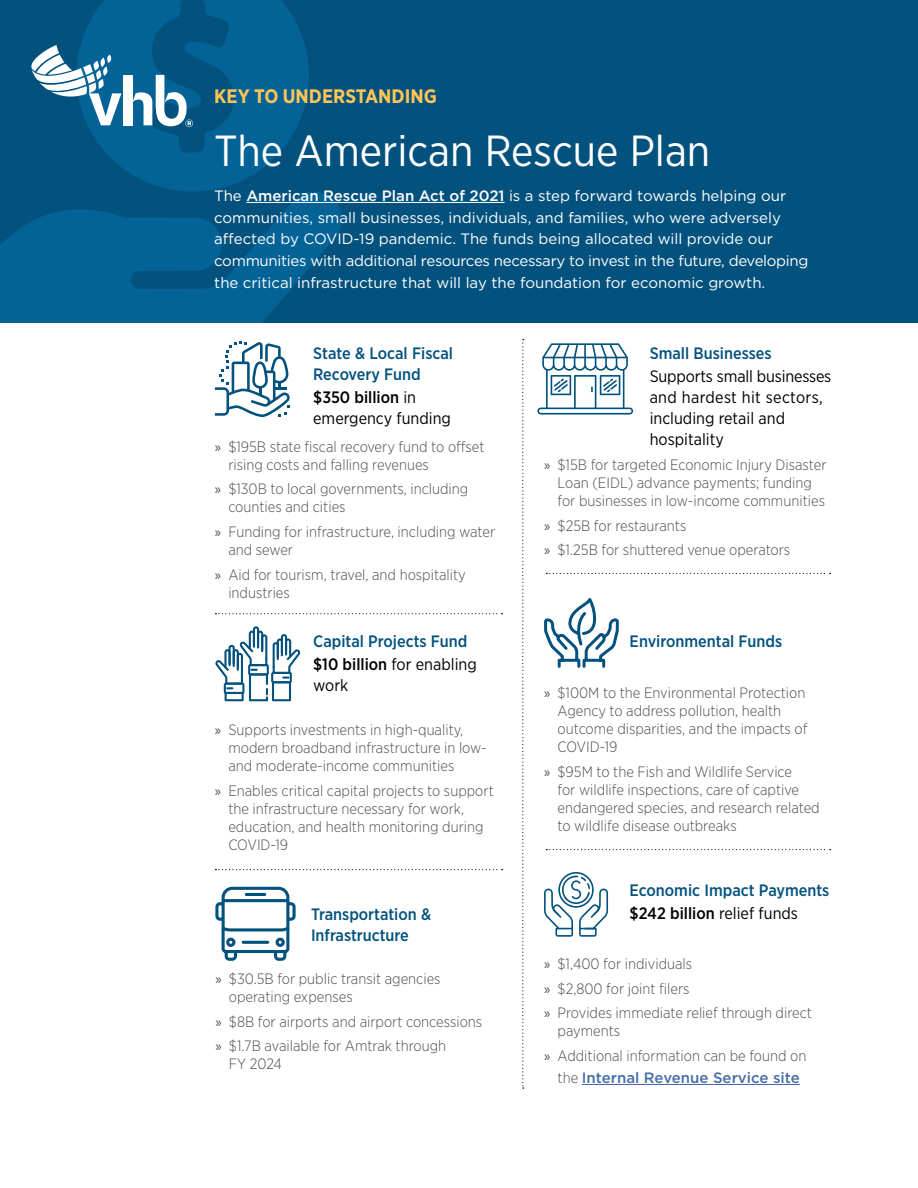
<style>
.page{position:relative;width:918px;height:1188px;background:#fff}
.page>*{position:absolute;margin:0;border:0;box-sizing:border-box;transform-origin:0 0}
.t1{font:43.5px "Gotham Narrow";color:#fff}
.t2{font:700 19.5px "Gotham Narrow";color:#ffc557}
.t3{font:500 16.5px/21px "Gotham Narrow";color:#03527e}
.t4{font:16.5px/21px "Gotham Narrow";color:#000}
.t5{font:300 15px/18px "Gotham Narrow";color:#4d4d4f}
.t6{font:15px/21.8px "Gotham";color:#fff}
.t7{font:500 15px "Gotham";color:#456da9}
.s1{font-weight:500}
.s2{font-family:"Myriad Pro";font-weight:400}
.s3{color:#000}
.s4{font-weight:400;color:#000}
.s5{font-family:"Gotham Narrow";font-weight:300;color:#4d4d4f}
</style>
<div class="page">
<div style="left:0;top:0;width:918px;height:323px;background:#03527e"></div>
<svg style="left:0;top:192px;width:344px;height:131px;fill:#036296"></svg>
<svg style="left:81px;top:0;width:228px;height:192px;fill:#036296"></svg>
<div style="left:123px;top:75px;width:9px;height:50px;background:#fff"></div>
<svg style="left:31px;top:45px;width:90px;height:80px"></svg>
<svg style="left:132px;top:75px;width:61px;height:52px"></svg>
<hr style="left:246px;top:202px;width:259px;height:1px;background:#fff">
<svg style="left:215px;top:613px;width:288px;height:1px"></svg>
<svg style="left:215px;top:869px;width:288px;height:1px"></svg>
<svg style="left:620px;top:573px;width:211px;height:1px"></svg>
<svg style="left:620px;top:849px;width:211px;height:1px"></svg>
<svg style="left:522px;top:339px;width:2px;height:750px"></svg>
<hr style="left:582px;top:1084px;width:218px;height:1px;background:#456da9">
<svg style="left:215px;top:341px;width:75px;height:76px"></svg>
<svg style="left:215px;top:886px;width:81px;height:75px"></svg>
<svg style="left:537px;top:345px;width:96px;height:70px"></svg>
<svg style="left:215px;top:626px;width:85px;height:75px"></svg>
<svg style="left:543px;top:343px;width:77px;height:742px"></svg>
<h2 class="t2" style="left:214px;top:84px;width:224px">KEY TO UNDERSTANDING</h2>
<h1 class="t1" style="left:214px;top:123px;width:497px">The American Rescue Plan</h1>
<p class="t6" style="left:214px;top:184px;width:596px">The <span class="s1">American Rescue Plan Act of 2021</span> is a step forward towards helping our communities, small businesses, individuals, and families, who were adversely affected by COVID-19 pandemic. The funds being allocated will provide our communities with additional resources necessary to invest in the future, developing the critical infrastructure that will lay the foundation for economic growth.</p>
<p class="t3" style="left:313px;top:343px;width:141px">State &amp; Local Fiscal<br>Recovery Fund</p>
<p class="t4" style="left:313px;top:387px;width:139px"><span class="s1">$350 billion</span> in emergency funding</p>
<p class="t5" style="left:228px;top:437px;width:258px;text-indent:-14px"><span class="s2">»</span> $195B state fiscal recovery fund to offset rising costs and falling revenues</p>
<p class="t5" style="left:228px;top:480px;width:242px;text-indent:-14px"><span class="s2">»</span> $130B to local governments, including counties and cities</p>
<p class="t5" style="left:228px;top:523px;width:268px;text-indent:-14px"><span class="s2">»</span> Funding for infrastructure, including water and sewer</p>
<p class="t5" style="left:228px;top:565px;width:239px;text-indent:-14px"><span class="s2">»</span> Aid for tourism, travel, and hospitality industries</p>
<p class="t3" style="left:313px;top:629px;width:165px;line-height:23.4px">Capital Projects Fund <span class="s3">$10 billion</span> <span class="s4">for enabling</span></p>
<p class="t4" style="left:313px;top:675px;width:37px">work</p>
<p class="t5" style="left:228px;top:721px;width:260px;text-indent:-13px"><span class="s2">»</span> Supports investments in high-quality, modern broadband infrastructure in low&shy;and moderate-income communities</p>
<p class="t5" style="left:228px;top:782px;width:267px;text-indent:-14px"><span class="s2">»</span> Enables critical capital projects to support the infrastructure necessary for work, education, and health monitoring during COVID-19</p>
<p class="t3" style="left:311px;top:903px;width:122px">Transportation &amp;<br>Infrastructure</p>
<p class="t5" style="left:229px;top:969px;width:213px;text-indent:-14px"><span class="s2">»</span> $30.5B for public transit agencies operating expenses</p>
<p class="t5" style="left:215px;top:1009px;width:268px;line-height:24.8px"><span class="s2">»</span> $8B for airports and airport concessions <span class="s2">»</span> $1.7B available for Amtrak through</p>
<p class="t5" style="left:229px;top:1055px;width:55px">FY 2024</p>
<p class="t3" style="left:650px;top:343px;width:124px">Small Businesses</p>
<p class="t4" style="left:650px;top:366px;width:183px">Supports small businesses and hardest hit sectors, including retail and hospitality</p>
<p class="t5" style="left:558px;top:455px;width:271px;text-indent:-14px"><span class="s2">»</span> $15B for targeted Economic Injury Disaster<br>Loan (EIDL) advance payments; funding for businesses in low-income communities</p>
<p class="t5" style="left:544px;top:513px;width:248px;line-height:24.8px"><span class="s2">»</span> $25B for restaurants<br><span class="s2">»</span> $1.25B for shuttered venue operators</p>
<p class="t3" style="left:630px;top:630px;width:154px">Environmental Funds</p>
<p class="t5" style="left:558px;top:684px;width:251px;text-indent:-14px"><span class="s2">»</span> $100M to the Environmental Protection<br>Agency to address pollution, health outcome disparities, and the impacts of<br>COVID-19</p>
<p class="t5" style="left:558px;top:762px;width:264px;text-indent:-14px"><span class="s2">»</span> $95M to the Fish and Wildlife Service<br>for wildlife inspections, care of captive endangered species, and research related to wildlife disease outbreaks</p>
<p class="t3" style="left:630px;top:878px;width:201px;line-height:23.4px">Economic Impact Payments <span class="s3">$242 billion</span> <span class="s4">relief funds</span></p>
<p class="t5" style="left:544px;top:951px;width:269px;line-height:24.8px"><span class="s2">»</span> $1,400 for individuals<br><span class="s2">»</span> $2,800 for joint filers<br><span class="s2">»</span> Provides immediate relief through direct</p>
<p class="t5" style="left:544px;top:1018px;width:264px;line-height:24.8px;text-indent:14px">payments<br><span class="s2">»</span> Additional information can be found on</p>
<p class="t7" style="left:558px;top:1068px;width:244px"><span class="s5">the</span> Internal Revenue Service site</p>
</div>
